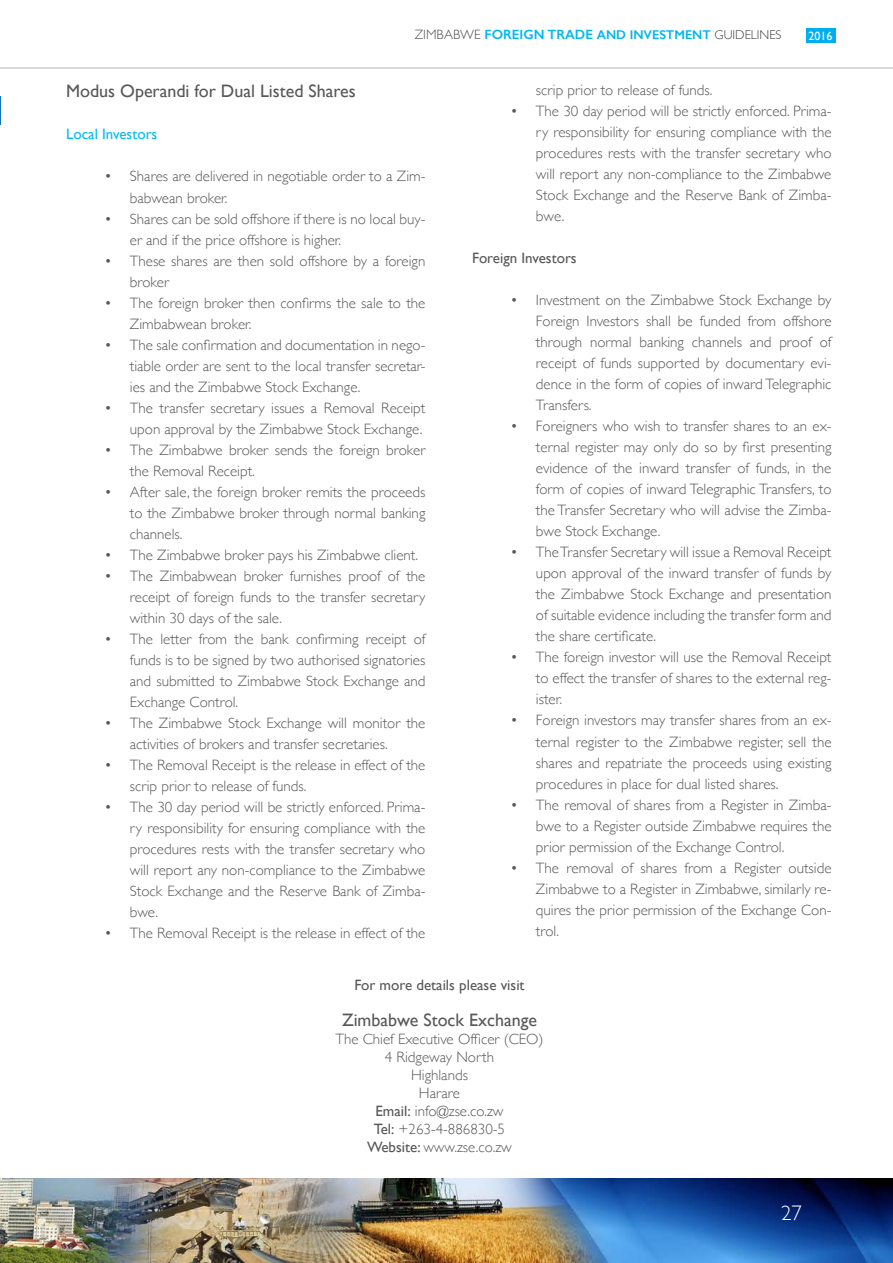
<style>
.page{position:relative;width:893px;height:1263px;background:#fff}
.page>*{position:absolute;margin:0;border:0;box-sizing:border-box;transform-origin:0 0}
.t1{font:300 21px "Gill Sans";color:#fff}
.Paragraph__1{font:18px "Gill Sans";color:#57585a}
.Paragraph__1-2{font:300 15px/21px "Gill Sans";color:#57585a;text-align:justify}
.Paragraph__1-3{font:15px "Gill Sans";color:#57585a}
.Paragraph__1-4{font:15px "Gill Sans";color:#00baf1}
.t2{font:600 12.75px "Gill Sans";color:#00b4ef}
.t3{font:12px "Gill Sans";color:#fff}
.s1{font-weight:300;font-size:13.5px;color:#505052}
.s2{font-size:13.5px;color:#00b8f0}
.s3{font-weight:300;color:#414243}
.s4{font-weight:400}
</style>
<div class="page">
<img style="left:0;top:1178px;width:893px;height:85px">
<div style="left:805px;top:28px;width:30px;height:15px;background:#00aeef"></div>
<hr style="left:0;top:68px;width:893px;height:1px;background:#6c6d70">
<svg style="left:0;top:96px;width:1px;height:28px"></svg>
<p class="t2" style="left:415px;top:27px;width:368px"><span class="s1">ZIMBABWE</span> <span class="s2">FOREIGN TRADE</span> AND INVESTMENT <span class="s3">GUIDELINES</span></p>
<p class="t3" style="left:808px;top:29px;width:25px">2016</p>
<p class="Paragraph__1" style="left:66px;top:81px;width:291px">Modus Operandi for Dual Listed Shares</p>
<p class="Paragraph__1-4" style="left:66px;top:126px;width:93px">Local Investors</p>
<p class="Paragraph__1-2" style="left:130px;top:165px;width:297px;text-indent:-26px">• Shares are delivered in negotiable order to a Zim&shy;babwean broker.</p>
<p class="Paragraph__1-2" style="left:130px;top:207px;width:297px;text-indent:-26px">• Shares can be sold offshore if there is no local buy&shy;er and if the price offshore is higher.</p>
<p class="Paragraph__1-2" style="left:130px;top:249px;width:297px;text-indent:-26px">• These shares are then sold offshore by a foreign broker</p>
<p class="Paragraph__1-2" style="left:130px;top:291px;width:297px;text-indent:-26px">• The foreign broker then confirms the sale to the<br>Zimbabwean broker.</p>
<p class="Paragraph__1-2" style="left:130px;top:333px;width:297px;text-indent:-26px">• The sale confirmation and documentation in nego&shy;tiable order are sent to the local transfer secretar&shy;ies and the Zimbabwe Stock Exchange.</p>
<p class="Paragraph__1-2" style="left:104px;top:396px;width:323px;text-align:right">• The transfer secretary issues a Removal Receipt upon approval by the Zimbabwe Stock Exchange.</p>
<p class="Paragraph__1-2" style="left:130px;top:438px;width:297px;text-indent:-26px">• The Zimbabwe broker sends the foreign broker the Removal Receipt.</p>
<p class="Paragraph__1-2" style="left:130px;top:480px;width:297px;text-indent:-26px">• After sale, the foreign broker remits the proceeds to the Zimbabwe broker through normal banking channels.</p>
<p class="Paragraph__1-2" style="left:104px;top:543px;width:315px">• The Zimbabwe broker pays his Zimbabwe client.</p>
<p class="Paragraph__1-2" style="left:130px;top:564px;width:297px;text-indent:-26px">• The Zimbabwean broker furnishes proof of the receipt of foreign funds to the transfer secretary within 30 days of the sale.</p>
<p class="Paragraph__1-2" style="left:130px;top:627px;width:297px;text-indent:-26px">• The letter from the bank confirming receipt of funds is to be signed by two authorised signatories and submitted to Zimbabwe Stock Exchange and Exchange Control.</p>
<p class="Paragraph__1-2" style="left:130px;top:711px;width:297px;text-indent:-26px">• The Zimbabwe Stock Exchange will monitor the activities of brokers and transfer secretaries.</p>
<p class="Paragraph__1-2" style="left:130px;top:753px;width:297px;text-indent:-26px">• The Removal Receipt is the release in effect of the scrip prior to release of funds.</p>
<p class="Paragraph__1-2" style="left:130px;top:795px;width:297px;text-indent:-26px">• The 30 day period will be strictly enforced. Prima&shy;ry responsibility for ensuring compliance with the procedures rests with the transfer secretary who will report any non-compliance to the Zimbabwe Stock Exchange and the Reserve Bank of Zimba&shy;bwe.</p>
<p class="Paragraph__1-2" style="left:104px;top:921px;width:322px">• The Removal Receipt is the release in effect of the</p>
<p class="Paragraph__1-2" style="left:536px;top:79px;width:178px">scrip prior to release of funds.</p>
<p class="Paragraph__1-2" style="left:536px;top:100px;width:297px;text-indent:-26px">• The 30 day period will be strictly enforced. Prima&shy;ry responsibility for ensuring compliance with the procedures rests with the transfer secretary who will report any non-compliance to the Zimbabwe Stock Exchange and the Reserve Bank of Zimba&shy;bwe.</p>
<p class="Paragraph__1-3" style="left:472px;top:250px;width:106px">Foreign Investors</p>
<p class="Paragraph__1-2" style="left:536px;top:289px;width:297px;text-indent:-26px">• Investment on the Zimbabwe Stock Exchange by Foreign Investors shall be funded from offshore through normal banking channels and proof of receipt of funds supported by documentary evi&shy;dence in the form of copies of inward Telegraphic Transfers.</p>
<p class="Paragraph__1-2" style="left:536px;top:415px;width:297px;text-indent:-26px">• Foreigners who wish to transfer shares to an ex&shy;ternal register may only do so by first presenting evidence of the inward transfer of funds, in the form of copies of inward Telegraphic Transfers, to the Transfer Secretary who will advise the Zimba&shy;bwe Stock Exchange.</p>
<p class="Paragraph__1-2" style="left:536px;top:541px;width:297px;text-indent:-26px">• The Transfer Secretary will issue a Removal Receipt upon approval of the inward transfer of funds by the Zimbabwe Stock Exchange and presentation of suitable evidence including the transfer form and the share certificate.</p>
<p class="Paragraph__1-2" style="left:536px;top:646px;width:297px;text-indent:-26px">• The foreign investor will use the Removal Receipt to effect the transfer of shares to the external reg&shy;ister.</p>
<p class="Paragraph__1-2" style="left:536px;top:709px;width:297px;text-indent:-26px">• Foreign investors may transfer shares from an ex&shy;ternal register to the Zimbabwe register, sell the shares and repatriate the proceeds using existing procedures in place for dual listed shares.</p>
<p class="Paragraph__1-2" style="left:536px;top:793px;width:297px;text-indent:-26px">• The removal of shares from a Register in Zimba&shy;bwe to a Register outside Zimbabwe requires the prior permission of the Exchange Control.</p>
<p class="Paragraph__1-2" style="left:536px;top:856px;width:297px;text-indent:-26px">• The removal of shares from a Register outside Zimbabwe to a Register in Zimbabwe, similarly re&shy;quires the prior permission of the Exchange Con&shy;trol.</p>
<p class="Paragraph__1-3" style="left:354px;top:976px;width:172px">For more details please visit</p>
<p class="Paragraph__1" style="left:342px;top:1009px;width:196px">Zimbabwe Stock Exchange</p>
<p class="Paragraph__1-2" style="left:335px;top:1028px;width:210px">The Chief Executive Officer (CEO)</p>
<p class="Paragraph__1-2" style="left:385px;top:1046px;width:111px">4 Ridgeway North</p>
<p class="Paragraph__1-2" style="left:411px;top:1064px;width:58px">Highlands</p>
<p class="Paragraph__1-2" style="left:419px;top:1082px;width:43px">Harare</p>
<p class="Paragraph__1-2" style="left:375px;top:1100px;width:130px"><span class="s4">Email:</span> info@zse.co.zw</p>
<p class="Paragraph__1-2" style="left:374px;top:1118px;width:133px"><span class="s4">Tel:</span> +263-4-886830-5</p>
<p class="Paragraph__1-2" style="left:367px;top:1136px;width:146px"><span class="s4">Website:</span> www.zse.co.zw</p>
<h1 class="t1" style="left:781px;top:1197px;width:22px">27</h1>
</div>
